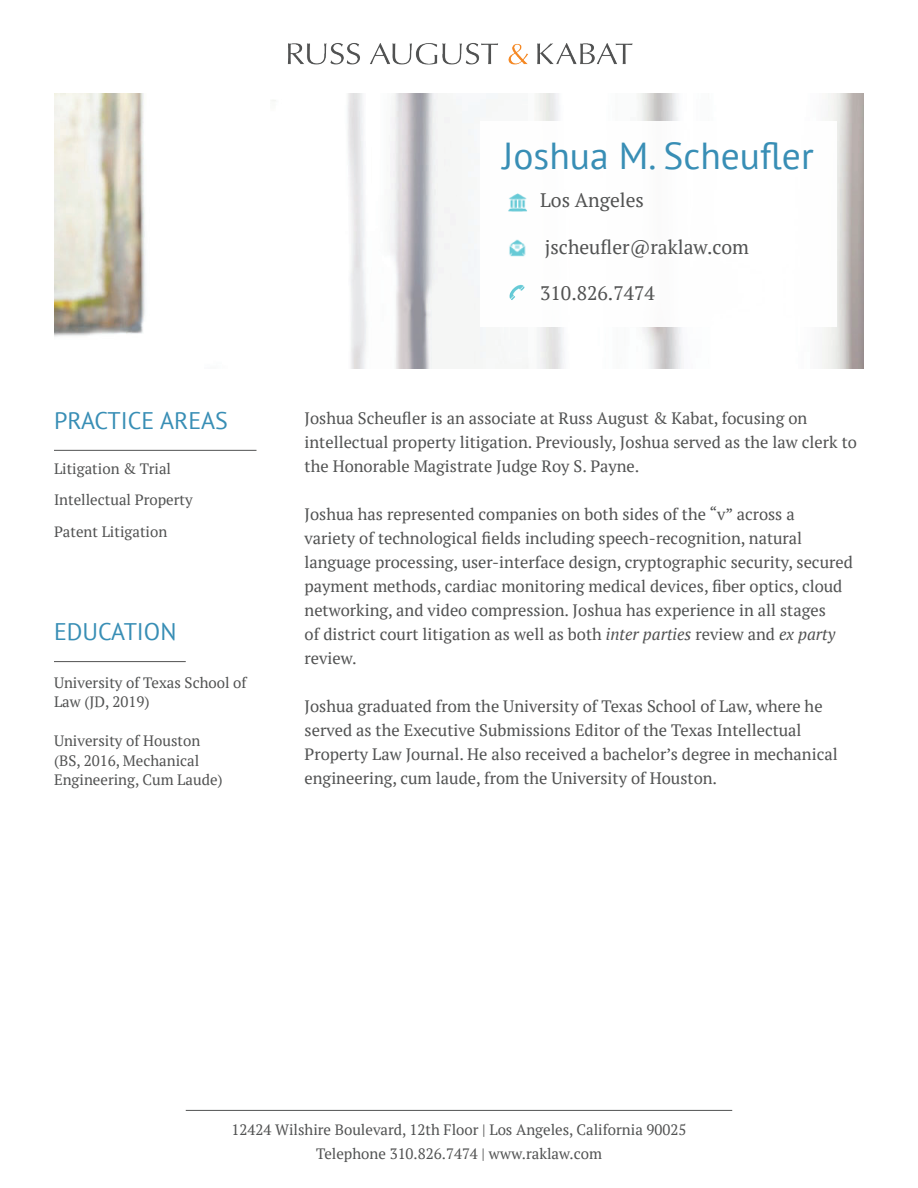
<style>
.page{position:relative;width:918px;height:1188px;background:#fff}
.page>*{position:absolute;margin:0;border:0;box-sizing:border-box;transform-origin:0 0}
.t1{font:37.5px "PT Sans";color:#388eb5}
.t2{font:24px "PT Sans";color:#388eb5}
.t3{font:19.5px "PT Serif";color:#515252}
.t4{font:16.5px/24px "PT Serif";color:#515252}
.t5{font:15px/19.5px "PT Serif";color:#515252}
.s1{font-style:italic}
</style>
<div class="page">
<hr style="left:186px;top:1110px;width:546px;height:1px;background:#515252">
<img style="left:54px;top:93px;width:810px;height:275px">
<div style="left:481px;top:121px;width:356px;height:205px;background:#fff"></div>
<img style="left:509px;top:284px;width:16px;height:16px">
<img style="left:509px;top:239px;width:17px;height:18px">
<img style="left:508px;top:193px;width:19px;height:19px">
<hr style="left:54px;top:450px;width:202px;height:1px;background:#515252">
<hr style="left:54px;top:661px;width:132px;height:1px;background:#515252">
<img style="left:287px;top:43px;width:346px;height:22px">
<h2 class="t2" style="left:54px;top:405px;width:176px">PRACTICE AREAS</h2>
<p class="t5" style="left:54px;top:452px;width:140px;line-height:31.5px">Litigation &amp; Trial<br>Intellectual Property<br>Patent Litigation</p>
<h2 class="t2" style="left:54px;top:616px;width:124px">EDUCATION</h2>
<p class="t5" style="left:54px;top:673px;width:194px">University of Texas School of<br>Law (JD, 2019)</p>
<p class="t5" style="left:54px;top:731px;width:170px">University of Houston (BS, 2016, Mechanical<br>Engineering, Cum Laude)</p>
<h1 class="t1" style="left:503px;top:132px;width:313px">Joshua M. Scheufler</h1>
<p class="t3" style="left:540px;top:187px;width:105px">Los Angeles</p>
<p class="t3" style="left:545px;top:234px;width:206px">jscheufler@raklaw.com</p>
<p class="t3" style="left:540px;top:281px;width:116px">310.826.7474</p>
<p class="t4" style="left:305px;top:406px;width:554px">Joshua Scheufler is an associate at Russ August &amp; Kabat, focusing on intellectual property litigation. Previously, Joshua served as the law clerk to the Honorable Magistrate Judge Roy S. Payne.</p>
<p class="t4" style="left:305px;top:502px;width:550px">Joshua has represented companies on both sides of the “v” across a<br>variety of technological fields including speech-recognition, natural language processing, user-interface design, cryptographic security, secured payment methods, cardiac monitoring medical devices, fiber optics, cloud networking, and video compression. Joshua has experience in all stages<br>of district court litigation as well as both <span class="s1">inter parties</span> review and <span class="s1">ex party </span>review.</p>
<p class="t4" style="left:305px;top:694px;width:535px">Joshua graduated from the University of Texas School of Law, where he served as the Executive Submissions Editor of the Texas Intellectual Property Law Journal. He also received a bachelor’s degree in mechanical engineering, cum laude, from the University of Houston.</p>
<p class="t5" style="left:231px;top:1117px;width:457px;line-height:24px;text-align:center">12424 Wilshire Boulevard, 12th Floor | Los Angeles, California 90025<br>Telephone 310.826.7474 | www.raklaw.com</p>
</div>
